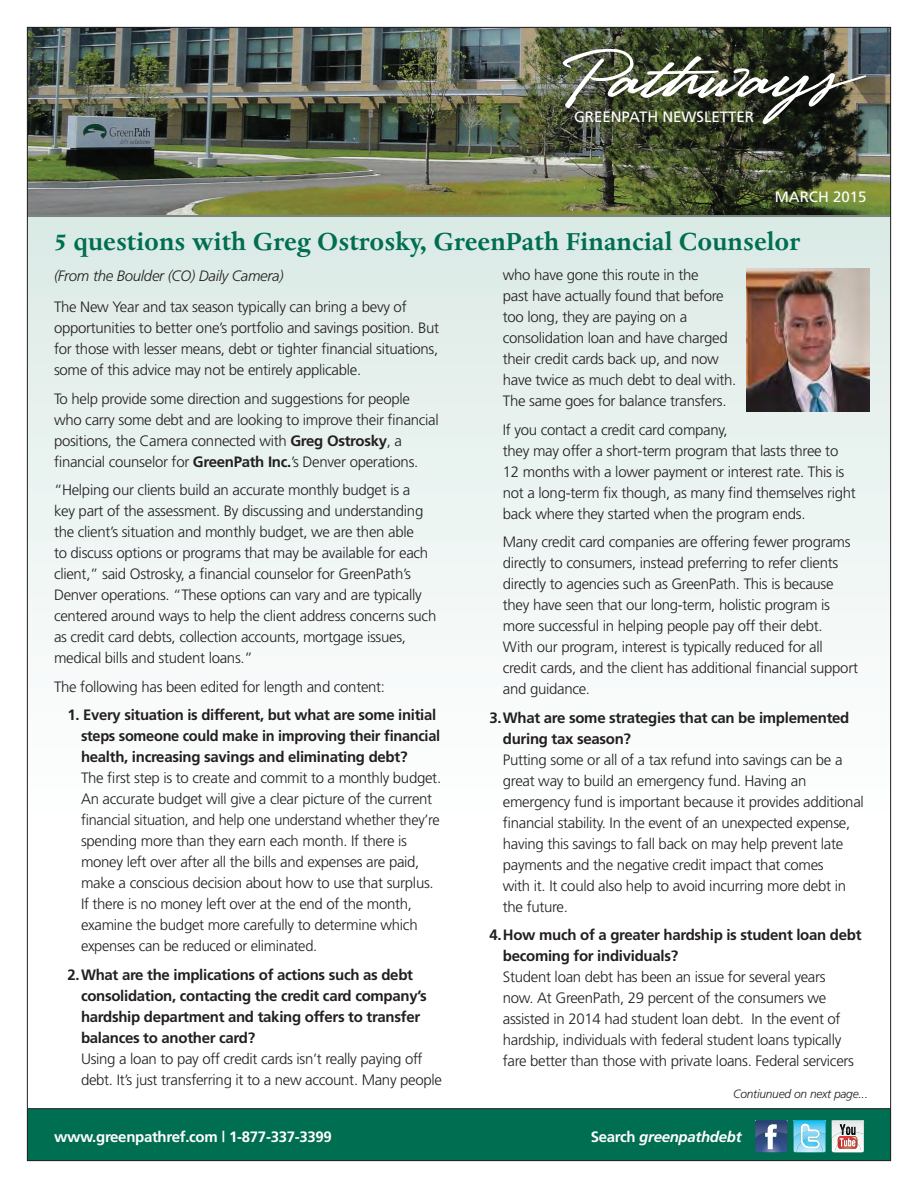
<style>
.page{position:relative;width:918px;height:1188px;background:#fff}
.page>*{position:absolute;margin:0;border:0;box-sizing:border-box;transform-origin:0 0}
.main_text{font:700 28.5px "Dante";color:#006e51}
.main_text-2{font:300 15px/21px "Frutiger";letter-spacing:-.02em;color:#231f20}
.main_text-3{font:700 15px/21px "Frutiger";letter-spacing:-.02em;color:#231f20}
.main_text-4{font:700 15px "Frutiger";letter-spacing:-.02em;color:#fff}
.issue_info{font:15px "Frutiger";color:#fff}
.main_text-5{font:italic 700 15px "Frutiger";letter-spacing:-.02em;color:#fff}
.main_text-6{font:italic 300 12px "Frutiger";letter-spacing:-.02em;color:#231f20}
.s1{font-style:italic}
.s2{font-weight:700}
.s3{font-weight:300}
.s4{font-style:normal}
</style>
<div class="page">
<img style="left:29px;top:29px;width:860px;height:187px">
<div style="left:27px;top:216px;width:863px;height:615px;background:linear-gradient(to bottom,#dbeae5,#fff)"></div>
<div style="left:27px;top:1109px;width:864px;height:52px;background:#006e51"></div>
<svg style="left:755px;top:1120px;width:32px;height:33px"></svg>
<svg style="left:793px;top:1120px;width:33px;height:33px"></svg>
<svg style="left:832px;top:1120px;width:32px;height:33px"></svg>
<hr style="left:27px;top:216px;width:863px;height:1px;background:#231f20">
<hr style="left:28px;top:1108px;width:863px;height:1px;background:#231f20">
<svg style="left:563px;top:49px;width:303px;height:75px;background:#575d4c"></svg>
<img style="left:746px;top:269px;width:123px;height:142px">
<p class="issue_info" style="left:574px;top:108px;width:182px">GREENPATH NEWSLETTER</p>
<p class="issue_info" style="left:775px;top:188px;width:93px">MARCH 2015</p>
<p class="main_text" style="left:54px;top:226px;width:747px">5 questions with Greg Ostrosky, GreenPath Financial Counselor</p>
<p class="main_text-2" style="left:54px;top:260px;width:354px;line-height:31.5px"><span class="s1">(From the Boulder (CO) Daily Camera)<br></span>The New Year and tax season typically can bring a bevy of</p>
<p class="main_text-2" style="left:54px;top:318px;width:387px;text-align:justify">opportunities to better one’s portfolio and savings position. But for those with lesser means, debt or tighter financial situations, some of this advice may not be entirely applicable.</p>
<p class="main_text-2" style="left:54px;top:388px;width:386px">To help provide some direction and suggestions for people who carry some debt and are looking to improve their financial positions, the Camera connected with <span class="s2">Greg Ostrosky</span>, a financial counselor for <span class="s2">GreenPath Inc.</span>’s Denver operations.</p>
<p class="main_text-2" style="left:54px;top:480px;width:384px">“Helping our clients build an accurate monthly budget is a<br>key part of the assessment. By discussing and understanding the client’s situation and monthly budget, we are then able<br>to discuss options or programs that may be available for each client,” said Ostrosky, a financial counselor for GreenPath’s Denver operations. “These options can vary and are typically centered around ways to help the client address concerns such as credit card debts, collection accounts, mortgage issues, medical bills and student loans.”</p>
<p class="main_text-2" style="left:54px;top:676px;width:333px">The following has been edited for length and content:</p>
<p class="main_text-2" style="left:81px;top:705px;width:362px;text-indent:-14px"><span class="s2">1. Every situation is different, but what are some initial steps someone could make in improving their financial health, increasing savings and eliminating debt?<br></span>The first step is to create and commit to a monthly budget.<br>An accurate budget will give a clear picture of the current financial situation, and help one understand whether they’re spending more than they earn each month. If there is money left over after all the bills and expenses are paid, make a conscious decision about how to use that surplus.<br>If there is no money left over at the end of the month, examine the budget more carefully to determine which expenses can be reduced or eliminated.</p>
<p class="main_text-3" style="left:81px;top:964px;width:363px;text-indent:-14px">2.What are the implications of actions such as debt consolidation, contacting the credit card company’s hardship department and taking offers to transfer balances to another card?<br><span class="s3">Using a loan to pay off credit cards isn’t really paying off debt. It’s just transferring it to a new account. Many people</span></p>
<p class="main_text-2" style="left:503px;top:265px;width:235px">who have gone this route in the<br>past have actually found that before too long, they are paying on a consolidation loan and have charged their credit cards back up, and now have twice as much debt to deal with.<br>The same goes for balance transfers.</p>
<p class="main_text-2" style="left:503px;top:419px;width:355px">If you contact a credit card company,<br>they may offer a short-term program that lasts three to 12 months with a lower payment or interest rate. This is not a long-term fix though, as many find themselves right back where they started when the program ends.</p>
<p class="main_text-2" style="left:503px;top:532px;width:357px">Many credit card companies are offering fewer programs directly to consumers, instead preferring to refer clients directly to agencies such as GreenPath. This is because they have seen that our long-term, holistic program is more successful in helping people pay off their debt.<br>With our program, interest is typically reduced for all credit cards, and the client has additional financial support and guidance.</p>
<p class="main_text-2" style="left:503px;top:707px;width:363px;text-indent:-14px"><span class="s2">3.What are some strategies that can be implemented during tax season?<br></span>Putting some or all of a tax refund into savings can be a great way to build an emergency fund. Having an emergency fund is important because it provides additional financial stability. In the event of an unexpected expense, having this savings to fall back on may help prevent late payments and the negative credit impact that comes<br>with it. It could also help to avoid incurring more debt in the future.</p>
<p class="main_text-2" style="left:503px;top:925px;width:360px;text-indent:-14px"><span class="s2">4.How much of a greater hardship is student loan debt becoming for individuals?<br></span>Student loan debt has been an issue for several years<br>now. At GreenPath, 29 percent of the consumers we assisted in 2014 had student loan debt. In the event of hardship, individuals with federal student loans typically fare better than those with private loans. Federal servicers</p>
<p class="main_text-6" style="left:733px;top:1087px;width:136px">Contiunued on next page...</p>
<p class="main_text-4" style="left:54px;top:1128px;width:279px">www.greenpathref.com | 1-877-337-3399</p>
<p class="main_text-5" style="left:591px;top:1128px;width:152px"><span class="s4">Search</span> greenpathdebt</p>
</div>
